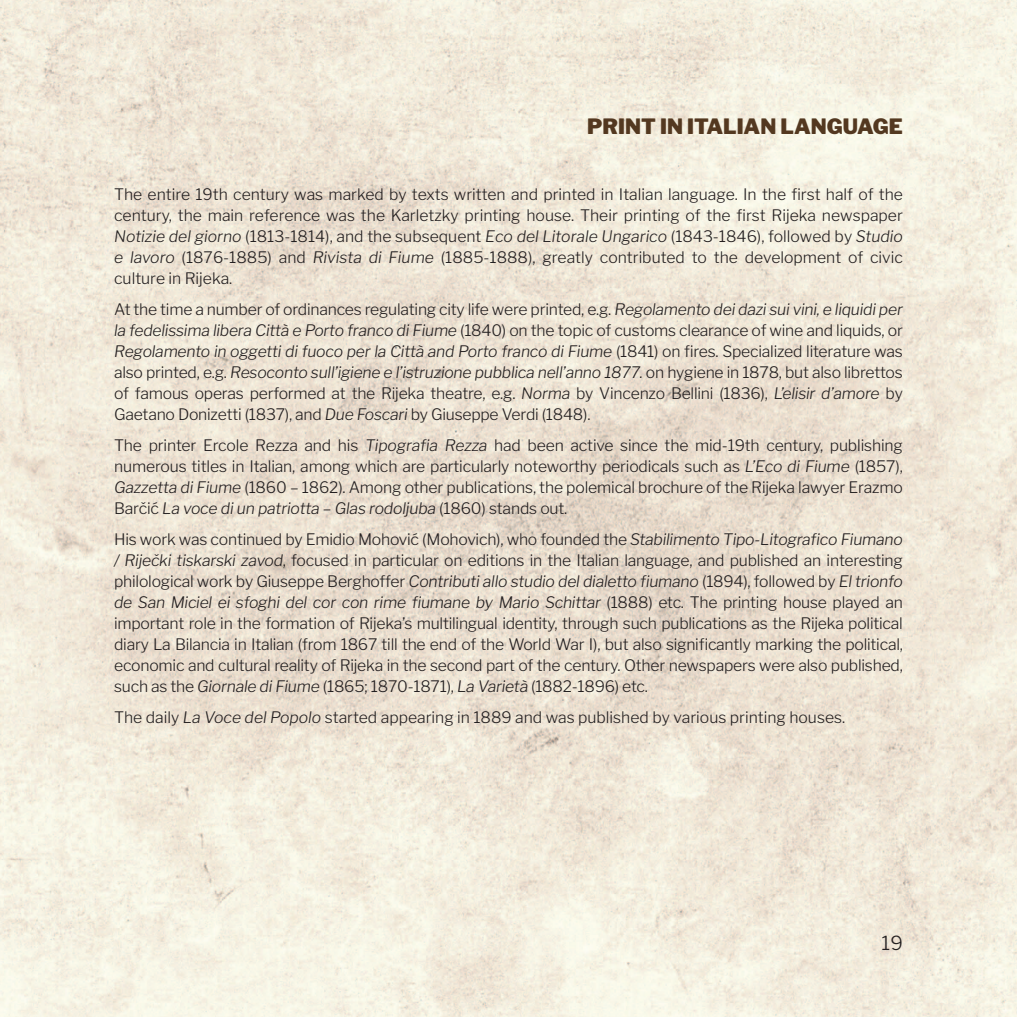
<style>
.page{position:relative;width:1017px;height:1017px;background:#fff}
.page>*{position:absolute;margin:0;border:0;box-sizing:border-box;transform-origin:0 0}
.naslov_1{font:900 21px "Libre Franklin";color:#533820}
.t1{font:300 19.25px "Libre Franklin";color:#231f20}
.osnovni{font:300 15.75px/21px "Libre Franklin";letter-spacing:-.01em;color:#231f20;text-align:justify}
.s1{font-style:italic}
</style>
<div class="page">
<img style="left:0;top:0;width:1017px;height:1017px">
<p class="naslov_1" style="left:587px;top:114px;width:317px">PRINT IN ITALIAN LANGUAGE</p>
<p class="osnovni" style="left:114px;top:184px;width:790px">The entire 19th century was marked by texts written and printed in Italian language. In the first half of the century, the main reference was the Karletzky printing house. Their printing of the first Rijeka newspaper <span class="s1">Notizie del giorno</span> (1813-1814), and the subsequent <span class="s1">Eco del Litorale Ungarico</span> (1843-1846), followed by <span class="s1">Studio e lavoro</span> (1876-1885) and <span class="s1">Rivista di Fiume</span> (1885-1888), greatly contributed to the development of civic culture in Rijeka.</p>
<p class="osnovni" style="left:114px;top:299px;width:790px">At the time a number of ordinances regulating city life were printed, e.g. <span class="s1">Regolamento dei dazi sui vini, e liquidi per la fedelissima libera Città e Porto franco di Fiume</span> (1840) on the topic of customs clearance of wine and liquids, or <span class="s1">Regolamento in oggetti di fuoco per la Città and Porto franco di Fiume</span> (1841) on fires. Specialized literature was also printed, e.g. <span class="s1">Resoconto sull’igiene e l’istruzione pubblica nell’anno 1877.</span> on hygiene in 1878, but also librettos of famous operas performed at the Rijeka theatre, e.g. <span class="s1">Norma</span> by Vincenzo Bellini (1836), <span class="s1">L’elisir d’amore</span> by Gaetano Donizetti (1837), and <span class="s1">Due Foscari</span> by Giuseppe Verdi (1848).</p>
<p class="osnovni" style="left:114px;top:435px;width:790px">The printer Ercole Rezza and his <span class="s1">Tipografia Rezza</span> had been active since the mid-19th century, publishing numerous titles in Italian, among which are particularly noteworthy periodicals such as <span class="s1">L’Eco di Fiume</span> (1857), <span class="s1">Gazzetta di Fiume</span> (1860 – 1862). Among other publications, the polemical brochure of the Rijeka lawyer Erazmo Barčić <span class="s1">La voce di un patriotta – Glas rodoljuba</span> (1860) stands out.</p>
<p class="osnovni" style="left:114px;top:529px;width:790px">His work was continued by Emidio Mohović (Mohovich), who founded the <span class="s1">Stabilimento Tipo-Litografico Fiumano / Riječki tiskarski zavod</span>, focused in particular on editions in the Italian language, and published an interesting philological work by Giuseppe Berghoffer <span class="s1">Contributi allo studio del dialetto fiumano</span> (1894), followed by <span class="s1">El trionfo de San Miciel ei sfoghi del cor con rime fiumane by Mario Schittar</span> (1888) etc. The printing house played an important role in the formation of Rijeka’s multilingual identity, through such publications as the Rijeka political diary La Bilancia in Italian (from 1867 till the end of the World War I), but also significantly marking the political, economic and cultural reality of Rijeka in the second part of the century. Other newspapers were also published, such as the <span class="s1">Giornale di Fiume</span> (1865; 1870-1871), <span class="s1">La Varietà</span> (1882-1896) etc.</p>
<p class="osnovni" style="left:114px;top:706px;width:733px">The daily <span class="s1">La Voce del Popolo</span> started appearing in 1889 and was published by various printing houses.</p>
<p class="t1" style="left:882px;top:931px;width:23px">19</p>
</div>
